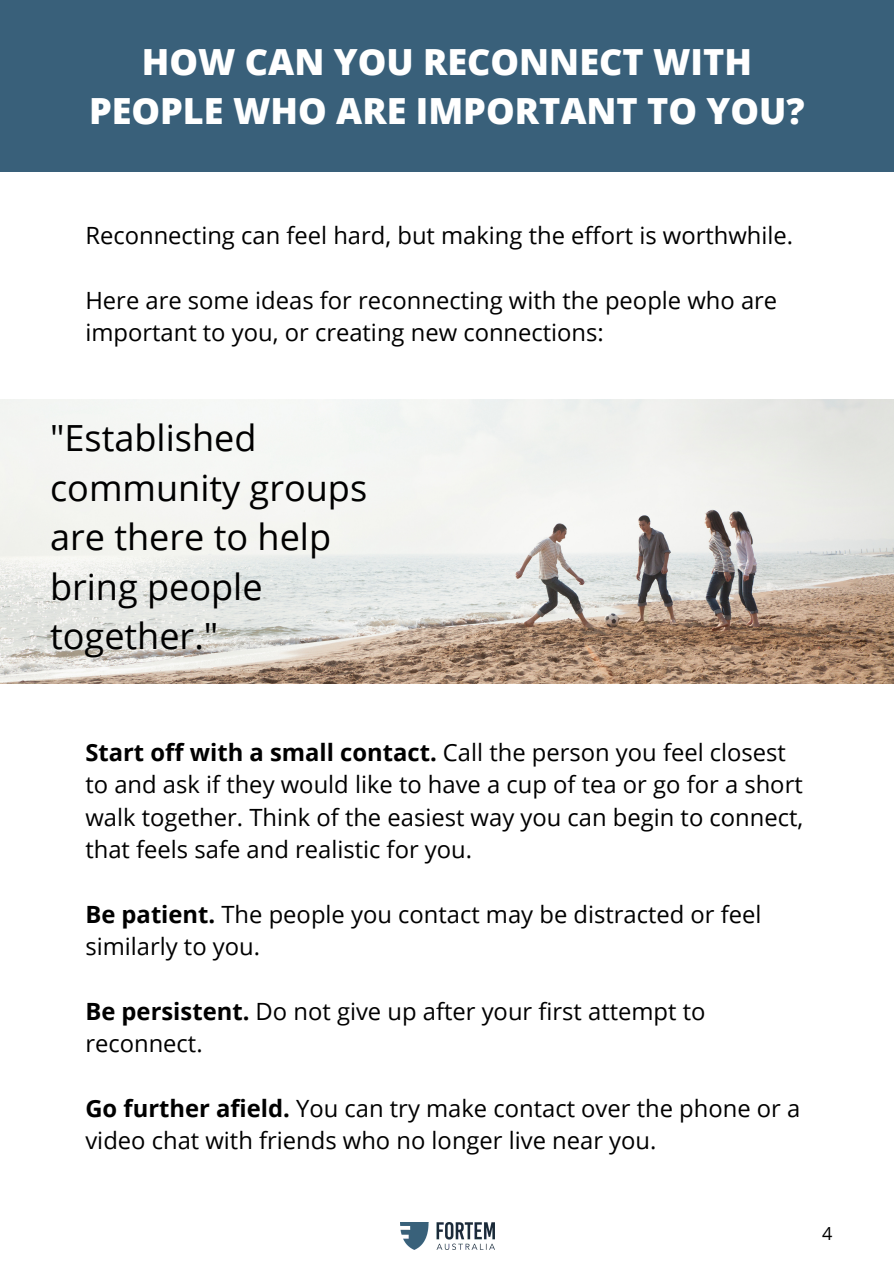
<style>
.page{position:relative;width:894px;height:1264px;background:#fff}
.page>*{position:absolute;margin:0;border:0;box-sizing:border-box;transform-origin:0 0}
.t1{font:36px/49.5px "Open Sans";color:#000}
.t2{font:800 36px/49.5px "Open Sans";color:#fff;text-align:center}
.t3{font:23.7px/32.2px "Open Sans";color:#000}
.t4{font:18px "Open Sans";color:#000}
.s1{font-weight:700}
</style>
<div class="page">
<div style="left:0;top:0;width:893px;height:172px;background:#39607a"></div>
<img style="left:400px;top:1222px;width:94px;height:27px">
<img style="left:0;top:399px;width:893px;height:284px">
<p class="t2" style="left:89px;top:36px;width:716px">HOW CAN YOU RECONNECT WITH<br>PEOPLE WHO ARE IMPORTANT TO YOU?</p>
<p class="t3" style="left:85px;top:219px;width:709px">Reconnecting can feel hard, but making the effort is worthwhile.</p>
<p class="t3" style="left:85px;top:283px;width:693px">Here are some ideas for reconnecting with the people who are important to you, or creating new connections:</p>
<p class="t1" style="left:50px;top:412px;width:318px">"Established community groups are there to help bring people together."</p>
<p class="t3" style="left:85px;top:735px;width:719px"><span class="s1">Start off with a small contact.</span> Call the person you feel closest to and ask if they would like to have a cup of tea or go for a short walk together. Think of the easiest way you can begin to connect, that feels safe and realistic for you.</p>
<p class="t3" style="left:85px;top:897px;width:677px"><span class="s1">Be patient.</span> The people you contact may be distracted or feel similarly to you.</p>
<p class="t3" style="left:85px;top:994px;width:621px"><span class="s1">Be persistent.</span> Do not give up after your first attempt to reconnect.</p>
<p class="t3" style="left:85px;top:1091px;width:716px"><span class="s1">Go further afield.</span> You can try make contact over the phone or a video chat with friends who no longer live near you.</p>
<p class="t4" style="left:821px;top:1220px;width:12px">4</p>
</div>
